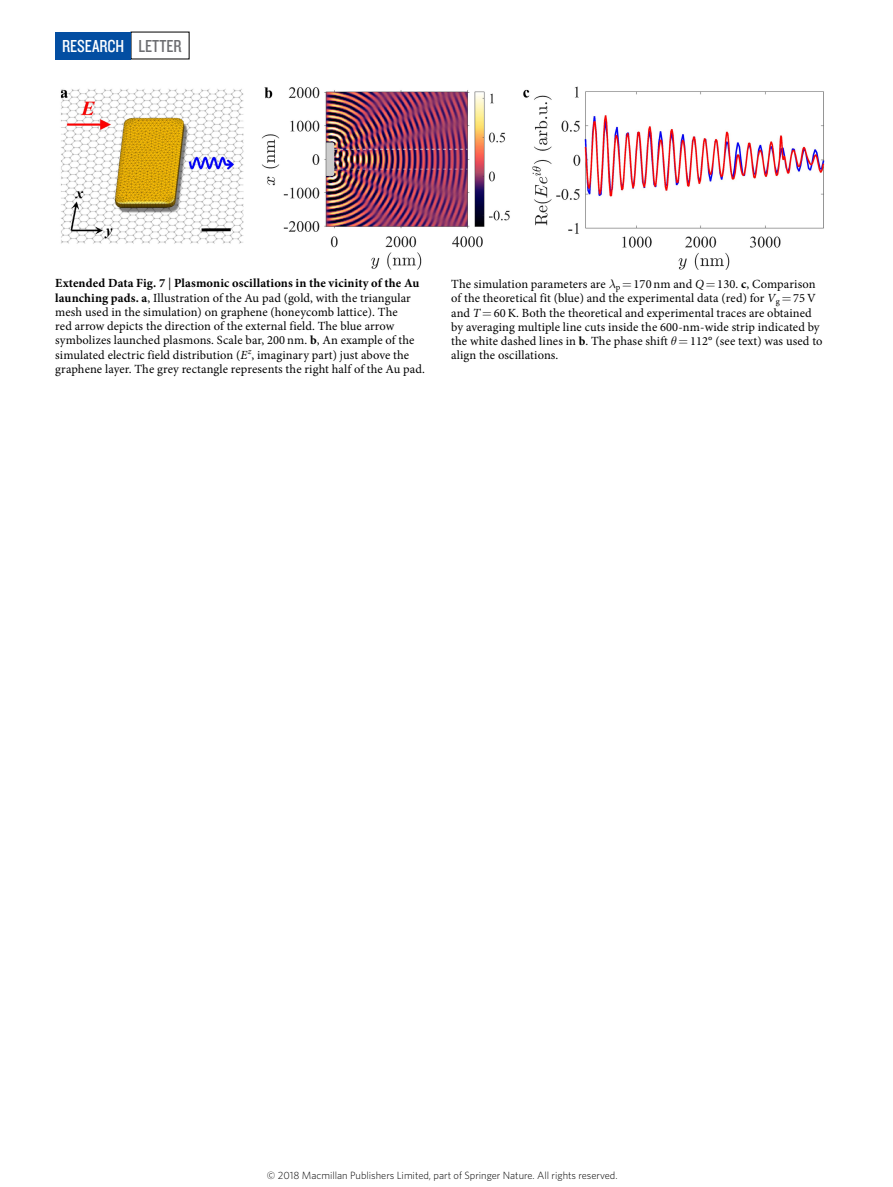
<style>
.page{position:relative;width:893px;height:1187px;background:#fff}
.page>*{position:absolute;margin:0;border:0;box-sizing:border-box;transform-origin:0 0}
.t1{font:18px "Knockout 29 Junior Ltweight";color:#fff}
.t2{font:12.45px/14.2px "Minion Pro";letter-spacing:.01em;color:#000}
.t3{font:300 10.5px "Whitney";color:#000}
.s1{color:#6d6e71}
.s2{font-weight:700}
.s3{font-style:italic}
</style>
<div class="page">
<div style="left:55px;top:32px;width:76px;height:27px;background:#034ea2"></div>
<img style="left:60px;top:86px;width:765px;height:184px">
<h1 class="t1" style="left:62px;top:34px;width:121px">RESEARCH <span class="s1">LETTER</span></h1>
<p class="t2" style="left:55px;top:276px;width:371px"><span class="s2">Extended Data Fig. 7</span> | <span class="s2">Plasmonic oscillations in the vicinity of the Au launching pads. a</span>, Illustration of the Au pad (gold, with the triangular mesh used in the simulation) on graphene (honeycomb lattice). The<br>red arrow depicts the direction of the external field. The blue arrow symbolizes launched plasmons. Scale bar, 200 nm. <span class="s2">b</span>, An example of the simulated electric field distribution (<span class="s3">E</span><sup>z</sup>, imaginary part) just above the graphene layer. The grey rectangle represents the right half of the Au pad.</p>
<p class="t2" style="left:451px;top:277px;width:370px">The simulation parameters are <sub>p</sub> 170 nm and <span class="s3">Q</span> 130. <span class="s2">c</span>, Comparison of the theoretical fit (blue) and the experimental data (red) for <span class="s3">V</span><sub>g</sub> 75 V and <span class="s3">T</span> 60K. Both the theoretical and experimental traces are obtained by averaging multiple line cuts inside the 600-nm-wide strip indicated by the white dashed lines in <span class="s2">b</span>. The phase shift</p>
<p class="t2" style="left:690px;top:334px;width:134px">112° (see text) was used to</p>
<p class="t2" style="left:451px;top:348px;width:109px">align the oscillations.</p>
<p class="t3" style="left:267px;top:1168px;width:352px">© 2018 Macmillan Publishers Limited, part of Springer Nature. All rights reserved.</p>
</div>
